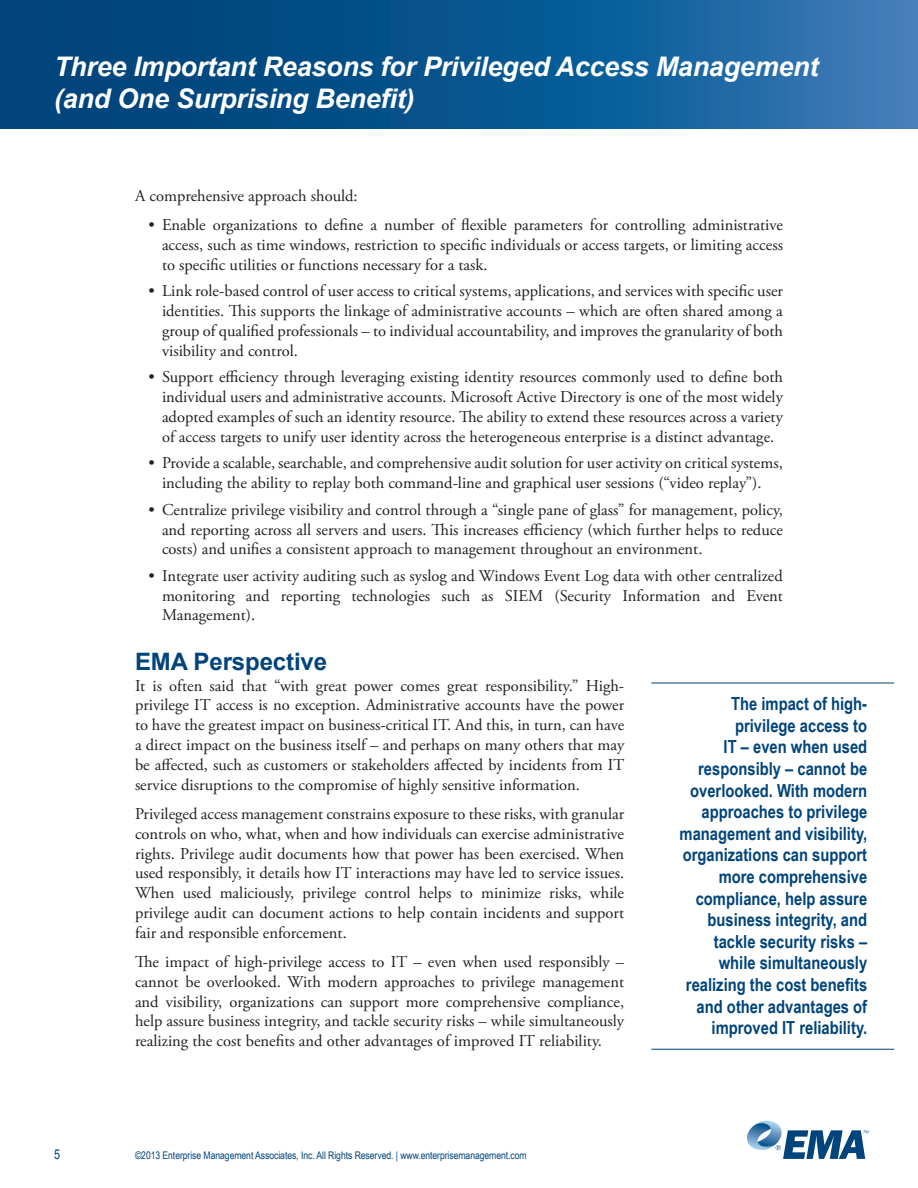
<style>
.page{position:relative;width:918px;height:1188px;background:#fff}
.page>*{position:absolute;margin:0;border:0;box-sizing:border-box;transform-origin:0 0}
.t1{font:italic 700 27px/32.4px "Arial";letter-spacing:-.01em;color:#fff}
.Heading_1{font:700 24px "Arial";letter-spacing:-.005em;color:#00447b}
.Pull_quote{font:700 18px/21.6px "Arial Narrow";color:#00447b;text-align:right}
.Bullet_1{font:16.5px/19.8px "Adobe Garamond Pro";color:#231f20;text-align:justify}
.t2{font:13.5px "Arial";color:#00447b;scale:.8 1}
.t3{font:10.5px "Arial Narrow";letter-spacing:-.005em;color:#00447b}
</style>
<div class="page">
<svg style="left:0;top:0;width:918px;height:128px;background:#0f5892"></svg>
<svg style="left:747px;top:1121px;width:122px;height:38px"></svg>
<hr style="left:651px;top:683px;width:243px;height:1px;background:#00447b">
<hr style="left:651px;top:1049px;width:243px;height:1px;background:#00447b">
<h1 class="t1" style="left:54px;top:51px;width:766px">Three Important Reasons for Privileged Access Management (and One Surprising Benefit)</h1>
<p class="Bullet_1" style="left:135px;top:187px;width:224px">A comprehensive approach should:</p>
<p class="Bullet_1" style="left:162px;top:216px;width:623px;text-indent:-14px">• Enable organizations to define a number of flexible parameters for controlling administrative access, such as time windows, restriction to specific individuals or access targets, or limiting access to specific utilities or functions necessary for a task.</p>
<p class="Bullet_1" style="left:162px;top:282px;width:623px;text-indent:-14px">• Link role-based control of user access to critical systems, applications, and services with specific user identities. This supports the linkage of administrative accounts – which are often shared among a group of qualified professionals – to individual accountability, and improves the granularity of both visibility and control.</p>
<p class="Bullet_1" style="left:162px;top:368px;width:623px;text-indent:-14px">• Support efficiency through leveraging existing identity resources commonly used to define both individual users and administrative accounts. Microsoft Active Directory is one of the most widely adopted examples of such an identity resource. The ability to extend these resources across a variety of access targets to unify user identity across the heterogeneous enterprise is a distinct advantage.</p>
<p class="Bullet_1" style="left:148px;top:454px;width:636px;text-align:center">• Provide a scalable, searchable, and comprehensive audit solution for user activity on critical systems, including the ability to replay both command-line and graphical user sessions (“video replay”).</p>
<p class="Bullet_1" style="left:162px;top:500px;width:623px;text-indent:-14px">• Centralize privilege visibility and control through a “single pane of glass” for management, policy, and reporting across all servers and users. This increases efficiency (which further helps to reduce costs) and unifies a consistent approach to management throughout an environment.</p>
<p class="Bullet_1" style="left:162px;top:566px;width:622px;text-indent:-14px">• Integrate user activity auditing such as syslog and Windows Event Log data with other centralized monitoring and reporting technologies such as SIEM (Security Information and Event Management).</p>
<p class="Heading_1" style="left:135px;top:645px;width:194px">EMA Perspective</p>
<p class="Bullet_1" style="left:135px;top:676px;width:491px">It is often said that “with great power comes great responsibility.” High&shy;privilege IT access is no exception. Administrative accounts have the power to have the greatest impact on business-critical IT. And this, in turn, can have a direct impact on the business itself – and perhaps on many others that may be affected, such as customers or stakeholders affected by incidents from IT service disruptions to the compromise of highly sensitive information.</p>
<p class="Bullet_1" style="left:135px;top:804px;width:491px">Privileged access management constrains exposure to these risks, with granular controls on who, what, when and how individuals can exercise administrative rights. Privilege audit documents how that power has been exercised. When used responsibly, it details how IT interactions may have led to service issues.<br>When used maliciously, privilege control helps to minimize risks, while privilege audit can document actions to help contain incidents and support fair and responsible enforcement.</p>
<p class="Bullet_1" style="left:135px;top:952px;width:491px">The impact of high-privilege access to IT – even when used responsibly – cannot be overlooked. With modern approaches to privilege management and visibility, organizations can support more comprehensive compliance, help assure business integrity, and tackle security risks – while simultaneously realizing the cost benefits and other advantages of improved IT reliability.</p>
<p class="Pull_quote" style="left:680px;top:693px;width:189px">The impact of high&shy;privilege access to<br>IT – even when used responsibly – cannot be overlooked. With modern approaches to privilege management and visibility, organizations can support more comprehensive compliance, help assure business integrity, and tackle security risks – while simultaneously realizing the cost benefits and other advantages of improved IT reliability.</p>
<p class="t2" style="left:54px;top:1145px;width:9px">5</p>
<p class="t3" style="left:135px;top:1149px;width:393px">©2013 Enterprise Management Associates, Inc. All Rights Reserved. | www.enterprisemanagement.com</p>
</div>
